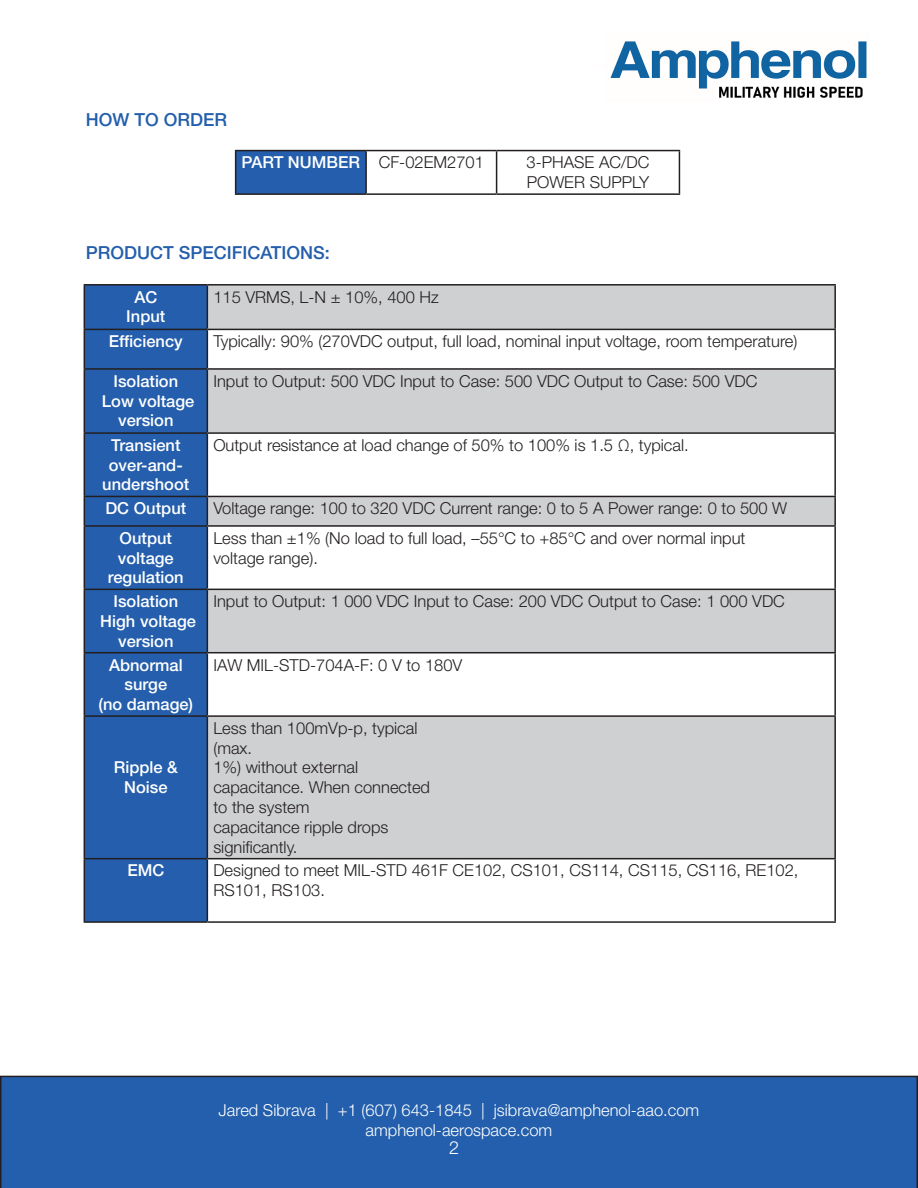
<style>
.page{position:relative;width:918px;height:1188px;background:#fff}
.page>*{position:absolute;margin:0;border:0;box-sizing:border-box;transform-origin:0 0}
.t1{font:500 18px "Helvetica Neue LT Std";color:#245eac}
.t2{font:500 18px "Helvetica Neue LT Std";color:#235fad}
.t3{font:300 18px "Helvetica Neue LT Std";color:#fff}
.t4{font:300 16.5px/19.8px "Helvetica Neue LT Std";color:#231f20}
.t5{font:500 16.5px/19.8px "Helvetica Neue LT Std";color:#fff;text-align:center}
.t6{font:300 16.5px/19.8px "Helvetica Neue LT Std";color:#fff;text-align:center}
</style>
<div class="page">
<img style="left:610px;top:41px;width:257px;height:57px">
<div style="left:0;top:1076px;width:918px;height:112px;background:#235fad"></div>
<div style="left:236px;top:151px;width:130px;height:43px;background:#245eac"></div>
<svg style="left:367px;top:151px;width:312px;height:42px"></svg>
<hr style="left:235px;top:150px;width:131px;height:1px;background:#231f20">
<hr style="left:235px;top:151px;width:1px;height:42px;background:#231f20">
<hr style="left:366px;top:150px;width:131px;height:1px;background:#231f20">
<hr style="left:365px;top:151px;width:2px;height:42px;background:#231f20">
<hr style="left:497px;top:150px;width:183px;height:1px;background:#231f20">
<hr style="left:496px;top:151px;width:1px;height:42px;background:#231f20">
<hr style="left:679px;top:151px;width:1px;height:42px;background:#231f20">
<hr style="left:235px;top:193px;width:131px;height:2px;background:#231f20">
<hr style="left:366px;top:193px;width:131px;height:2px;background:#231f20">
<hr style="left:497px;top:193px;width:183px;height:2px;background:#231f20">
<div style="left:85px;top:286px;width:122px;height:635px;background:#245eac"></div>
<div style="left:208px;top:286px;width:626px;height:43px;background:#cfd0d2"></div>
<svg style="left:208px;top:330px;width:626px;height:591px;fill:#cfd0d2"></svg>
<hr style="left:84px;top:284px;width:123px;height:2px;background:#231f20">
<hr style="left:84px;top:286px;width:1px;height:43px;background:#231f20">
<hr style="left:207px;top:284px;width:629px;height:2px;background:#231f20">
<hr style="left:207px;top:286px;width:1px;height:43px;background:#231f20">
<hr style="left:834px;top:286px;width:2px;height:43px;background:#231f20">
<hr style="left:84px;top:329px;width:123px;height:1px;background:#231f20">
<hr style="left:84px;top:330px;width:1px;height:38px;background:#231f20">
<hr style="left:207px;top:329px;width:629px;height:1px;background:#231f20">
<hr style="left:207px;top:330px;width:1px;height:38px;background:#231f20">
<hr style="left:834px;top:330px;width:2px;height:38px;background:#231f20">
<hr style="left:84px;top:368px;width:123px;height:2px;background:#231f20">
<hr style="left:84px;top:370px;width:1px;height:62px;background:#231f20">
<hr style="left:207px;top:368px;width:629px;height:2px;background:#231f20">
<hr style="left:207px;top:370px;width:1px;height:62px;background:#231f20">
<hr style="left:834px;top:370px;width:2px;height:62px;background:#231f20">
<hr style="left:84px;top:432px;width:123px;height:2px;background:#231f20">
<hr style="left:84px;top:434px;width:1px;height:62px;background:#231f20">
<hr style="left:207px;top:432px;width:629px;height:2px;background:#231f20">
<hr style="left:207px;top:434px;width:1px;height:62px;background:#231f20">
<hr style="left:834px;top:434px;width:2px;height:62px;background:#231f20">
<hr style="left:84px;top:496px;width:123px;height:1px;background:#231f20">
<svg style="left:84px;top:497px;width:1px;height:28px"></svg>
<hr style="left:207px;top:496px;width:629px;height:1px;background:#231f20">
<svg style="left:207px;top:497px;width:1px;height:28px"></svg>
<hr style="left:834px;top:497px;width:2px;height:28px;background:#231f20">
<hr style="left:84px;top:525px;width:123px;height:2px;background:#231f20">
<hr style="left:84px;top:527px;width:1px;height:62px;background:#231f20">
<hr style="left:207px;top:525px;width:629px;height:2px;background:#231f20">
<hr style="left:207px;top:527px;width:1px;height:62px;background:#231f20">
<hr style="left:834px;top:527px;width:2px;height:62px;background:#231f20">
<hr style="left:84px;top:589px;width:123px;height:1px;background:#231f20">
<hr style="left:84px;top:590px;width:1px;height:62px;background:#231f20">
<hr style="left:207px;top:589px;width:629px;height:1px;background:#231f20">
<hr style="left:207px;top:590px;width:1px;height:62px;background:#231f20">
<hr style="left:834px;top:590px;width:2px;height:62px;background:#231f20">
<hr style="left:84px;top:652px;width:123px;height:1px;background:#231f20">
<hr style="left:84px;top:653px;width:1px;height:62px;background:#231f20">
<hr style="left:207px;top:652px;width:629px;height:1px;background:#231f20">
<hr style="left:207px;top:653px;width:1px;height:62px;background:#231f20">
<hr style="left:834px;top:653px;width:2px;height:62px;background:#231f20">
<hr style="left:84px;top:715px;width:123px;height:2px;background:#231f20">
<hr style="left:84px;top:717px;width:1px;height:141px;background:#231f20">
<hr style="left:207px;top:715px;width:629px;height:2px;background:#231f20">
<hr style="left:207px;top:717px;width:1px;height:141px;background:#231f20">
<hr style="left:834px;top:717px;width:2px;height:141px;background:#231f20">
<hr style="left:84px;top:858px;width:123px;height:1px;background:#231f20">
<hr style="left:84px;top:859px;width:1px;height:62px;background:#231f20">
<hr style="left:207px;top:858px;width:629px;height:1px;background:#231f20">
<hr style="left:207px;top:859px;width:1px;height:62px;background:#231f20">
<hr style="left:834px;top:859px;width:2px;height:62px;background:#231f20">
<hr style="left:84px;top:921px;width:123px;height:2px;background:#231f20">
<hr style="left:207px;top:921px;width:629px;height:2px;background:#231f20">
<p class="t2" style="left:86px;top:109px;width:143px">HOW TO ORDER</p>
<p class="t5" style="left:242px;top:152px;width:120px">PART NUMBER</p>
<p class="t4" style="left:379px;top:152px;width:107px">CF-02EM2701</p>
<p class="t4" style="left:527px;top:152px;width:124px">3-PHASE AC/DC</p>
<p class="t4" style="left:527px;top:172px;width:124px">POWER SUPPLY</p>
<p class="t1" style="left:86px;top:242px;width:246px">PRODUCT SPECIFICATIONS:</p>
<p class="t5" style="left:134px;top:287px;width:24px">AC</p>
<p class="t5" style="left:126px;top:306px;width:41px">Input</p>
<p class="t4" style="left:213px;top:286px;width:227px">115 VRMS, L-N ± 10%, 400 Hz</p>
<p class="t5" style="left:109px;top:331px;width:76px">Efficiency</p>
<p class="t4" style="left:213px;top:331px;width:586px">Typically: 90% (270VDC output, full load, nominal input voltage, room temperature)</p>
<p class="t5" style="left:113px;top:371px;width:66px">Isolation</p>
<p class="t5" style="left:102px;top:391px;width:94px">Low voltage version</p>
<p class="t4" style="left:213px;top:371px;width:546px">Input to Output: 500 VDC Input to Case: 500 VDC Output to Case: 500 VDC</p>
<p class="t5" style="left:102px;top:435px;width:89px">Transient over-and&shy;undershoot</p>
<p class="t4" style="left:213px;top:435px;width:477px">Output resistance at load change of 50% to 100% is 1.5 Ω, typical.</p>
<p class="t5" style="left:105px;top:498px;width:82px">DC Output</p>
<p class="t4" style="left:213px;top:498px;width:575px">Voltage range: 100 to 320 VDC Current range: 0 to 5 A Power range: 0 to 500 W</p>
<p class="t5" style="left:120px;top:528px;width:54px">Output</p>
<p class="t5" style="left:118px;top:548px;width:57px">voltage</p>
<p class="t5" style="left:108px;top:567px;width:77px">regulation</p>
<p class="t4" style="left:213px;top:528px;width:534px">Less than ±1% (No load to full load, –55°C to +85°C and over normal input</p>
<p class="t4" style="left:213px;top:547px;width:106px">voltage range).</p>
<p class="t5" style="left:113px;top:591px;width:66px">Isolation</p>
<p class="t5" style="left:100px;top:611px;width:97px">High voltage</p>
<p class="t5" style="left:118px;top:631px;width:57px">version</p>
<p class="t5" style="left:109px;top:655px;width:75px">Abnormal surge</p>
<p class="t5" style="left:98px;top:694px;width:96px">(no damage)</p>
<p class="t5" style="left:114px;top:758px;width:66px">Ripple &amp;<br>Noise</p>
<p class="t4" style="left:213px;top:591px;width:573px">Input to Output: 1 000 VDC Input to Case: 200 VDC Output to Case: 1 000 VDC</p>
<p class="t4" style="left:213px;top:654px;width:251px">IAW MIL-STD-704A-F: 0 V to 180V</p>
<p class="t4" style="left:213px;top:718px;width:206px">Less than 100mVp-p, typical</p>
<p class="t4" style="left:213px;top:738px;width:40px">(max.</p>
<p class="t4" style="left:213px;top:757px;width:146px">1%) without external</p>
<p class="t4" style="left:213px;top:777px;width:218px">capacitance. When connected</p>
<p class="t4" style="left:213px;top:797px;width:98px">to the system</p>
<p class="t4" style="left:213px;top:817px;width:177px">capacitance ripple drops</p>
<p class="t4" style="left:213px;top:837px;width:86px">significantly.</p>
<p class="t5" style="left:127px;top:861px;width:38px">EMC</p>
<p class="t4" style="left:213px;top:860px;width:587px">Designed to meet MIL-STD 461F CE102, CS101, CS114, CS115, CS116, RE102,<br>RS101, RS103.</p>
<p class="t6" style="left:219px;top:1100px;width:482px">Jared Sibrava | +1 (607) 643-1845 | jsibrava@amphenol-aao.com amphenol-aerospace.com</p>
<p class="t3" style="left:449px;top:1136px;width:12px">2</p>
</div>
